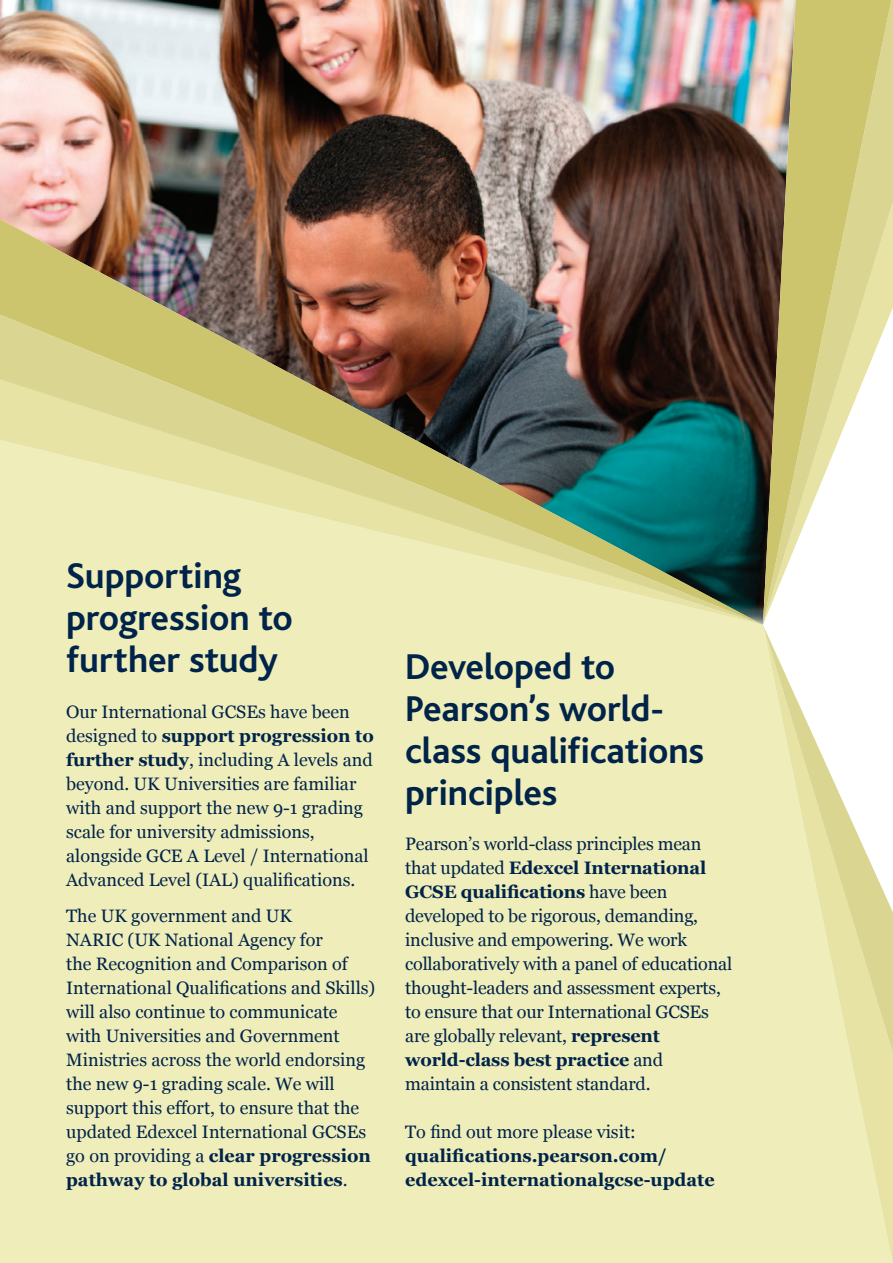
<style>
.page{position:relative;width:893px;height:1263px;background:#fff}
.page>*{position:absolute;margin:0;border:0;box-sizing:border-box;transform-origin:0 0}
.t1{font:700 37.5px/42px "Bliss";letter-spacing:-.005em;color:#002349}
.t2{font:18px/24px "Georgia";color:#002349}
.t3{font:700 18px/24px "Georgia";color:#002349}
.s1{font-weight:700}
</style>
<div class="page">
<img style="left:0;top:0;width:763px;height:219px">
<div style="left:0;top:625px;width:763px;height:638px;background:#efedba"></div>
<svg style="left:763px;top:1053px;width:130px;height:210px;background:#edebb6"></svg>
<svg style="left:763px;top:625px;width:130px;height:428px"></svg>
<img style="left:0;top:219px;width:763px;height:406px">
<svg style="left:763px;top:0;width:128px;height:625px"></svg>
<h1 class="t1" style="left:66px;top:556px;width:228px">Supporting progression to further study</h1>
<p class="t2" style="left:66px;top:699px;width:309px">Our International GCSEs have been designed to <span class="s1">support progression to further study</span>, including A levels and beyond. UK Universities are familiar with and support the new 9-1 grading scale for university admissions, alongside GCE A Level / International Advanced Level (IAL) qualifications.</p>
<p class="t2" style="left:66px;top:903px;width:311px">The UK government and UK<br>NARIC (UK National Agency for<br>the Recognition and Comparison of International Qualifications and Skills) will also continue to communicate with Universities and Government Ministries across the world endorsing the new 9-1 grading scale. We will support this effort, to ensure that the updated Edexcel International GCSEs go on providing a <span class="s1">clear progression pathway to global universities</span>.</p>
<h1 class="t1" style="left:405px;top:647px;width:301px">Developed to<br>Pearson’s world&shy;class qualifications principles</h1>
<p class="t2" style="left:405px;top:831px;width:329px">Pearson’s world-class principles mean that updated <span class="s1">Edexcel International GCSE qualifications</span> have been developed to be rigorous, demanding, inclusive and empowering. We work collaboratively with a panel of educational thought-leaders and assessment experts, to ensure that our International GCSEs are globally relevant, <span class="s1">represent world-class best practice</span> and maintain a consistent standard.</p>
<p class="t2" style="left:405px;top:1119px;width:232px">To find out more please visit:</p>
<p class="t3" style="left:405px;top:1143px;width:311px">qualifications.pearson.com/ edexcel-internationalgcse-update</p>
</div>
